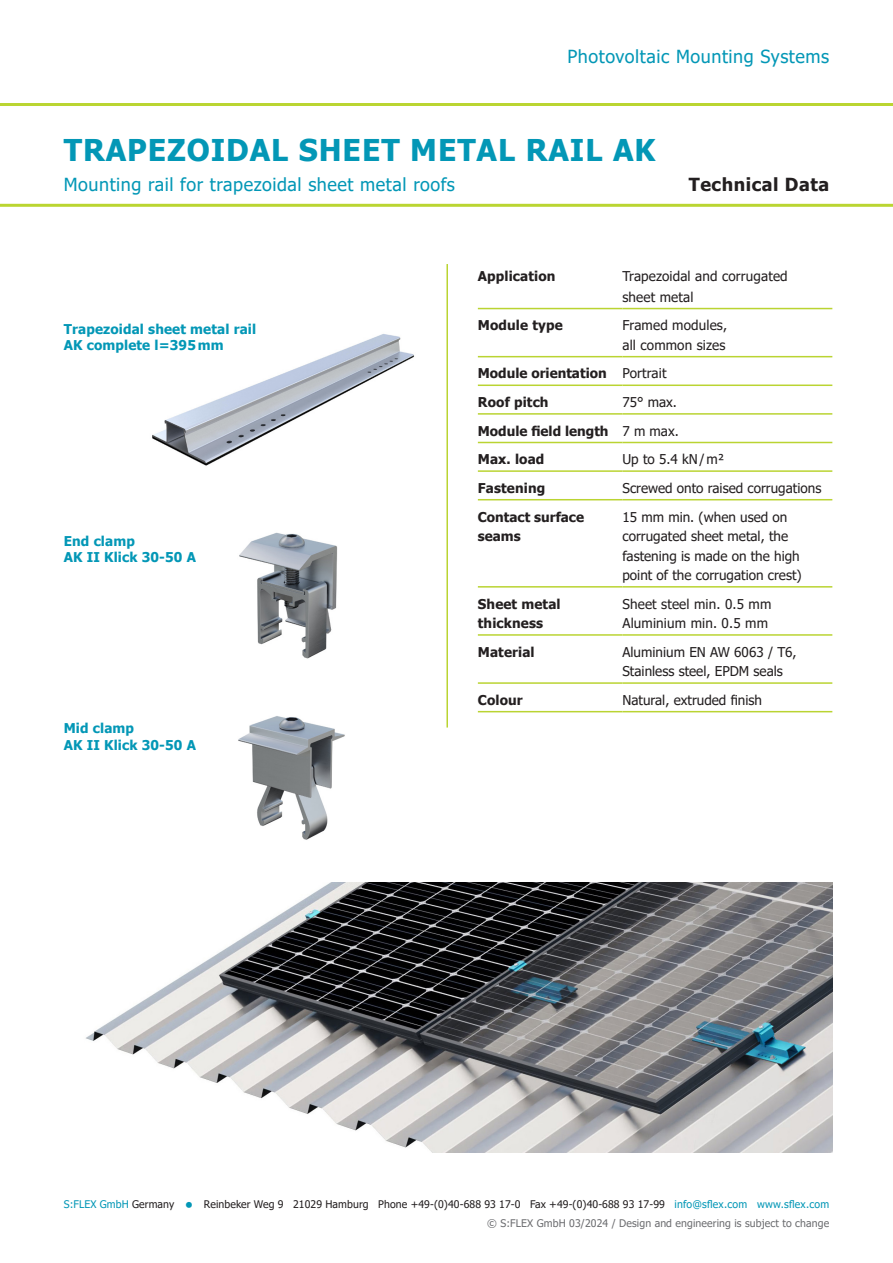
<style>
.page{position:relative;width:893px;height:1263px;background:#fff}
.page>*{position:absolute;margin:0;border:0;box-sizing:border-box;transform-origin:0 0}
.t1{font:700 30px "Tahoma";letter-spacing:.03em;color:#0397b6}
.t2{font:18px "Tahoma";letter-spacing:.03em;color:#0397b6}
.t3{font:700 18px "Tahoma";letter-spacing:.03em;color:#231f20}
.t4{font:13.5px/19.5px "Tahoma";color:#231f20}
.t5{font:700 13.5px/19.5px "Tahoma";letter-spacing:.01em;color:#231f20}
.t6{font:700 13.5px/16.2px "Tahoma";letter-spacing:.01em;color:#0397b6}
.t7{font:10.5px "Tahoma";letter-spacing:.01em;color:#231f20}
.t8{font:10.5px "Tahoma";letter-spacing:.01em;color:#6c6d70}
.t9{font:10.5px "Tahoma";letter-spacing:.01em;color:#0397b6}
.s1{color:#231f20}
.s2{color:#0397b6}
</style>
<div class="page">
<hr style="left:0;top:103px;width:893px;height:3px;background:#bad531">
<svg style="left:0;top:204px;width:893px;height:3px;background:#bed73e"></svg>
<img style="left:152px;top:334px;width:262px;height:132px">
<hr style="left:446px;top:264px;width:2px;height:463px;background:#bad432">
<hr style="left:478px;top:308px;width:144px;height:1px;background:#bad432">
<hr style="left:478px;top:356px;width:144px;height:1px;background:#bad432">
<hr style="left:478px;top:384px;width:144px;height:2px;background:#bad432">
<hr style="left:478px;top:413px;width:144px;height:2px;background:#bad432">
<hr style="left:478px;top:442px;width:144px;height:1px;background:#bad432">
<hr style="left:478px;top:470px;width:144px;height:2px;background:#bad432">
<hr style="left:478px;top:499px;width:144px;height:1px;background:#bad432">
<hr style="left:478px;top:586px;width:144px;height:2px;background:#bad432">
<hr style="left:478px;top:634px;width:144px;height:2px;background:#bad432">
<hr style="left:478px;top:682px;width:144px;height:2px;background:#bad432">
<hr style="left:478px;top:711px;width:144px;height:1px;background:#bad432">
<hr style="left:622px;top:308px;width:210px;height:1px;background:#bad432">
<hr style="left:622px;top:356px;width:210px;height:1px;background:#bad432">
<hr style="left:622px;top:384px;width:210px;height:2px;background:#bad432">
<hr style="left:622px;top:413px;width:210px;height:2px;background:#bad432">
<hr style="left:622px;top:442px;width:210px;height:1px;background:#bad432">
<hr style="left:622px;top:470px;width:210px;height:2px;background:#bad432">
<hr style="left:622px;top:499px;width:210px;height:1px;background:#bad432">
<hr style="left:622px;top:586px;width:210px;height:2px;background:#bad432">
<hr style="left:622px;top:634px;width:210px;height:2px;background:#bad432">
<hr style="left:622px;top:682px;width:210px;height:2px;background:#bad432">
<hr style="left:622px;top:711px;width:210px;height:1px;background:#bad432">
<img style="left:239px;top:532px;width:99px;height:127px">
<img style="left:238px;top:716px;width:107px;height:124px">
<img style="left:85px;top:882px;width:747px;height:270px">
<h2 class="t2" style="left:567px;top:45px;width:263px">Photovoltaic Mounting Systems</h2>
<p class="t1" style="left:64px;top:129px;width:593px">TRAPEZOIDAL SHEET METAL RAIL AK</p>
<p class="t2" style="left:64px;top:173px;width:393px">Mounting rail for trapezoidal sheet metal roofs</p>
<h2 class="t3" style="left:689px;top:172px;width:142px">Technical Data</h2>
<p class="t6" style="left:64px;top:321px;width:194px">Trapezoidal sheet metal rail<br>AK complete l=395mm</p>
<p class="t6" style="left:64px;top:533px;width:134px">End clamp<br>AK II Klick 30-50 A</p>
<p class="t6" style="left:64px;top:721px;width:134px">Mid clamp<br>AK II Klick 30-50 A</p>
<p class="t5" style="left:478px;top:267px;width:79px">Application</p>
<p class="t4" style="left:622px;top:266px;width:167px;line-height:21px">Trapezoidal and corrugated sheet metal</p>
<p class="t5" style="left:478px;top:316px;width:86px">Module type</p>
<p class="t4" style="left:622px;top:316px;width:106px">Framed modules, all common sizes</p>
<p class="t5" style="left:478px;top:364px;width:130px">Module orientation</p>
<p class="t4" style="left:622px;top:365px;width:46px">Portrait</p>
<p class="t5" style="left:478px;top:393px;width:72px">Roof pitch</p>
<p class="t4" style="left:622px;top:393px;width:56px">75° max.</p>
<p class="t5" style="left:478px;top:422px;width:132px">Module field length</p>
<p class="t4" style="left:622px;top:422px;width:58px">7 m max.</p>
<p class="t5" style="left:478px;top:450px;width:68px">Max. load</p>
<p class="t4" style="left:622px;top:450px;width:103px">Up to 5.4 kN/m²</p>
<p class="t5" style="left:478px;top:479px;width:69px">Fastening</p>
<p class="t4" style="left:622px;top:479px;width:200px">Screwed onto raised corrugations</p>
<p class="t5" style="left:478px;top:507px;width:108px">Contact surface seams</p>
<p class="t4" style="left:622px;top:508px;width:181px">15 mm min. (when used on corrugated sheet metal, the fastening is made on the high point of the corrugation crest)</p>
<p class="t5" style="left:478px;top:594px;width:84px">Sheet metal thickness</p>
<p class="t4" style="left:622px;top:595px;width:150px">Sheet steel min. 0.5 mm</p>
<p class="t4" style="left:622px;top:614px;width:147px">Aluminium min. 0.5 mm</p>
<p class="t5" style="left:478px;top:643px;width:58px">Material</p>
<p class="t4" style="left:622px;top:643px;width:176px">Aluminium EN AW 6063 / T6,</p>
<p class="t4" style="left:622px;top:662px;width:162px">Stainless steel, EPDM seals</p>
<p class="t5" style="left:478px;top:691px;width:46px">Colour</p>
<p class="t4" style="left:622px;top:691px;width:141px">Natural, extruded finish</p>
<p class="t9" style="left:64px;top:1197px;width:112px">S:FLEX GmbH <span class="s1">Germany</span></p>
<p class="t7" style="left:204px;top:1197px;width:627px">Reinbeker Weg 9 21029 Hamburg Phone +49-(0)40-688 93 17-0 Fax +49-(0)40-688 93 17-99 <span class="s2">info@sflex.com www.sflex.com</span></p>
<p class="t8" style="left:487px;top:1216px;width:343px">© S:FLEX GmbH 03/2024 / Design and engineering is subject to change</p>
</div>
